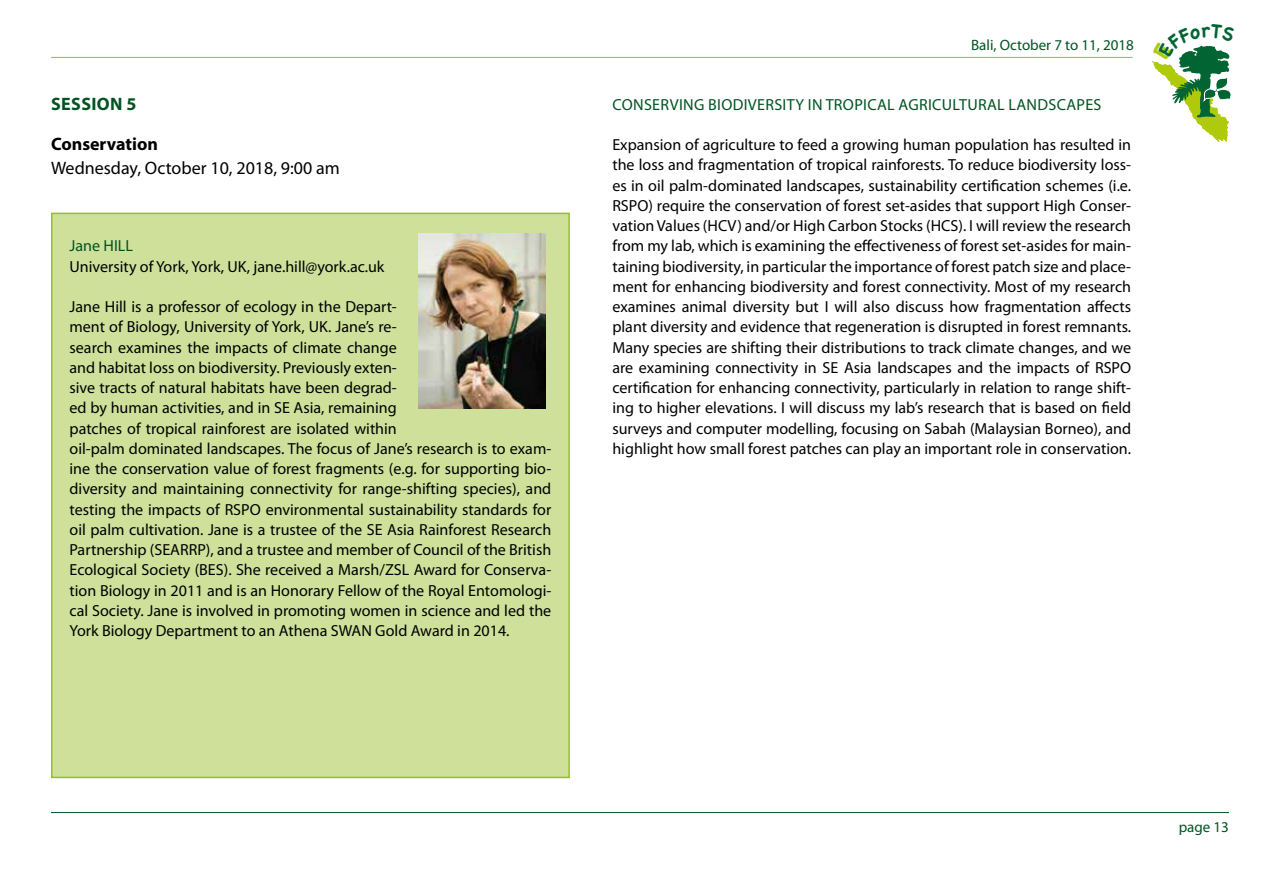
<style>
.page{position:relative;width:1263px;height:893px;background:#fff}
.page>*{position:absolute;margin:0;border:0;box-sizing:border-box;transform-origin:0 0}
.t1{font:18px "Myriad Pro";color:#000}
.t2{font:700 18px "Myriad Pro";color:#000}
.t3{font:700 18px "Myriad Pro";letter-spacing:.02em;color:#005321}
.t4{font:16.05px/20.2px "Myriad Pro";color:#000}
.t5{font:16.05px "Myriad Pro";letter-spacing:.02em;color:#005321}
.t6{font:16.05px "Myriad Pro";color:#005321}
.t7{font:15px "Myriad Pro";color:#005321}
</style>
<div class="page">
<hr style="left:51px;top:57px;width:1081px;height:1px;background:#95c11f">
<hr style="left:51px;top:812px;width:1178px;height:1px;background:#005321">
<div style="left:52px;top:213px;width:517px;height:564px;background:#cfe09b"></div>
<div style="left:51px;top:213px;width:519px;height:565px;border:2px solid #95c11f"></div>
<img style="left:418px;top:234px;width:128px;height:174px">
<svg style="left:1152px;top:45px;width:79px;height:97px"></svg>
<p class="t3" style="left:51px;top:92px;width:87px">SESSION 5</p>
<p class="t2" style="left:51px;top:132px;width:109px">Conservation</p>
<p class="t1" style="left:51px;top:157px;width:290px">Wednesday, October 10, 2018, 9:00 am</p>
<p class="t6" style="left:70px;top:236px;width:65px">Jane HILL</p>
<p class="t4" style="left:70px;top:256px;width:316px">University of York, York, UK, jane.hill@york.ac.uk</p>
<p class="t4" style="left:70px;top:296px;width:483px">Jane Hill is a professor of ecology in the Depart-<br>ment of Biology, University of York, UK. Jane’s re-<br>search examines the impacts of climate change<br>and habitat loss on biodiversity. Previously exten-<br>sive tracts of natural habitats have been degrad-<br>ed by human activities, and in SE Asia, remaining<br>patches of tropical rainforest are isolated within<br>oil-palm dominated landscapes. The focus of Jane’s research is to exam&shy;ine the conservation value of forest fragments (e.g. for supporting bio&shy;diversity and maintaining connectivity for range-shifting species), and testing the impacts of RSPO environmental sustainability standards for oil palm cultivation. Jane is a trustee of the SE Asia Rainforest Research Partnership (SEARRP), and a trustee and member of Council of the British Ecological Society (BES). She received a Marsh/ZSL Award for Conserva&shy;tion Biology in 2011 and is an Honorary Fellow of the Royal Entomologi&shy;cal Society. Jane is involved in promoting women in science and led the York Biology Department to an Athena SWAN Gold Award in 2014.</p>
<p class="t7" style="left:971px;top:35px;width:164px">Bali, October 7 to 11, 2018</p>
<p class="t5" style="left:612px;top:94px;width:490px">CONSERVING BIODIVERSITY IN TROPICAL AGRICULTURAL LANDSCAPES</p>
<p class="t4" style="left:612px;top:134px;width:520px;text-align:justify">Expansion of agriculture to feed a growing human population has resulted in the loss and fragmentation of tropical rainforests. To reduce biodiversity loss&shy;es in oil palm-dominated landscapes, sustainability certification schemes (i.e.<br>RSPO) require the conservation of forest set-asides that support High Conser&shy;vation Values (HCV) and/or High Carbon Stocks (HCS). I will review the research from my lab, which is examining the effectiveness of forest set-asides for main&shy;taining biodiversity, in particular the importance of forest patch size and place&shy;ment for enhancing biodiversity and forest connectivity. Most of my research examines animal diversity but I will also discuss how fragmentation affects plant diversity and evidence that regeneration is disrupted in forest remnants.<br>Many species are shifting their distributions to track climate changes, and we are examining connectivity in SE Asia landscapes and the impacts of RSPO certification for enhancing connectivity, particularly in relation to range shift&shy;ing to higher elevations. I will discuss my lab’s research that is based on field surveys and computer modelling, focusing on Sabah (Malaysian Borneo), and highlight how small forest patches can play an important role in conservation.</p>
<p class="t7" style="left:1179px;top:818px;width:52px">page 13</p>
</div>
